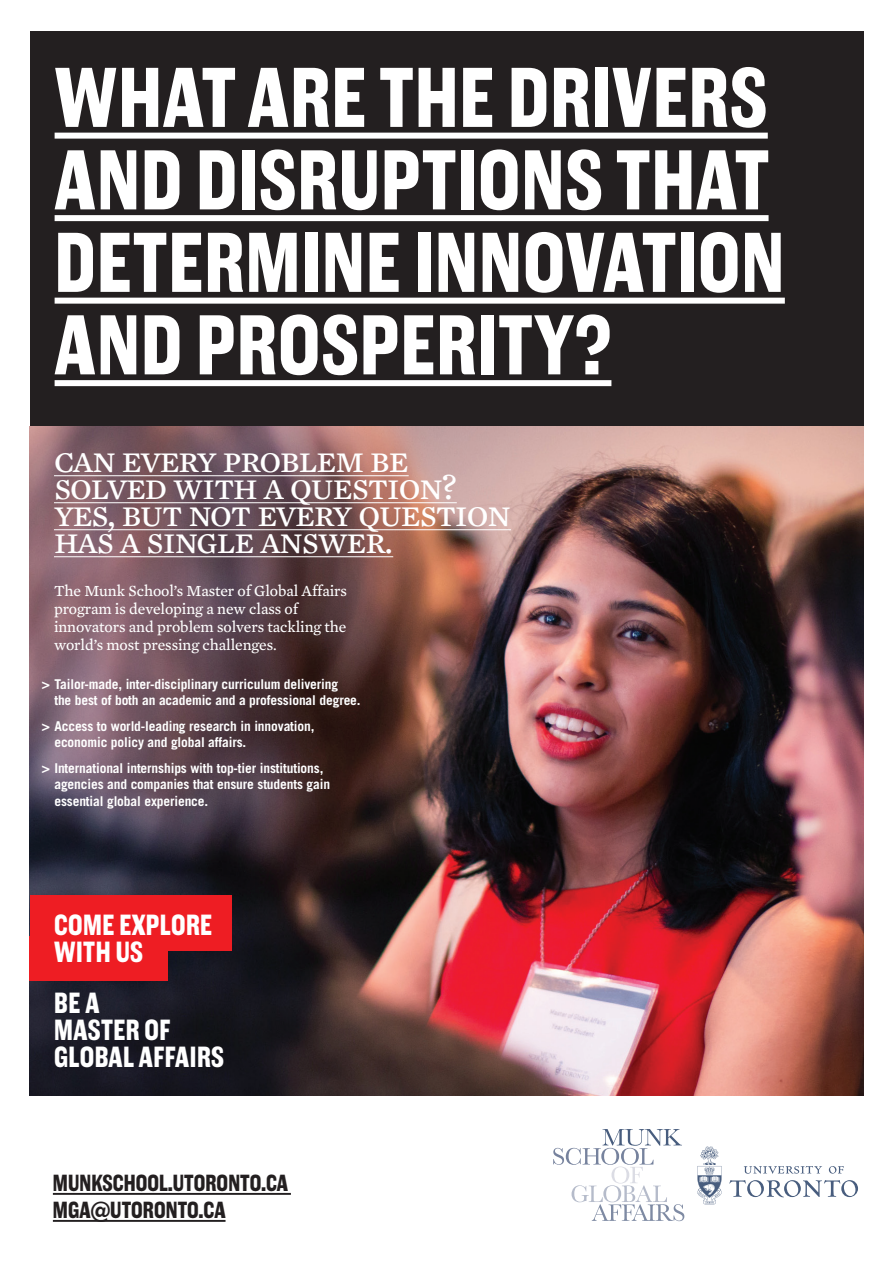
<style>
.page{position:relative;width:893px;height:1263px;background:#fff}
.page>*{position:absolute;margin:0;border:0;box-sizing:border-box;transform-origin:0 0}
.t1{font:700 87px/82.5px "Americane Cond";letter-spacing:.015em;color:#fff}
.t2{font:37.5px/27px "Mercury Text G2 Roman SC";letter-spacing:-.03em;color:#fff}
.t3{font:700 30px/27px "Americane Cond";letter-spacing:.015em;color:#fff}
.t4{font:700 24px/27px "Americane Cond";letter-spacing:.005em;color:#231f20}
.t5{font:15.75px/18px "Mercury Text G3";letter-spacing:-.005em;color:#fff}
.t6{font:700 13.5px/16.5px "Trade Gothic";letter-spacing:-.01em;color:#fff}
</style>
<div class="page">
<div style="left:30px;top:31px;width:833px;height:396px;background:#231f20"></div>
<svg style="left:729px;top:1166px;width:129px;height:31px"></svg>
<svg style="left:697px;top:1146px;width:25px;height:58px"></svg>
<svg style="left:553px;top:1129px;width:131px;height:92px"></svg>
<img style="left:30px;top:427px;width:833px;height:669px">
<div style="left:30px;top:895px;width:202px;height:56px;background:#ee1d23"></div>
<div style="left:30px;top:936px;width:138px;height:45px;background:#ee1d23"></div>
<hr style="left:53px;top:1193px;width:238px;height:2px;background:#231f20">
<hr style="left:53px;top:1220px;width:173px;height:2px;background:#231f20">
<div style="left:55px;top:133px;width:713px;height:6px;background:#fff"></div>
<div style="left:55px;top:215px;width:714px;height:6px;background:#fff"></div>
<div style="left:55px;top:298px;width:730px;height:6px;background:#fff"></div>
<div style="left:55px;top:380px;width:556px;height:6px;background:#fff"></div>
<hr style="left:54px;top:475px;width:355px;height:1px;background:#fff">
<hr style="left:54px;top:502px;width:403px;height:1px;background:#fff">
<hr style="left:54px;top:529px;width:457px;height:1px;background:#fff">
<hr style="left:54px;top:556px;width:339px;height:1px;background:#fff">
<p class="t1" style="left:55px;top:57px;width:731px">WHAT ARETHE DRIVERS<br>AND DISRUPTIONS THAT<br>DETERMINEINNOVATION<br>AND PROSPERITY?</p>
<p class="t2" style="left:54px;top:446px;width:458px">can every problem be solved with a question? yes, but not every question has a single answer.</p>
<p class="t5" style="left:54px;top:582px;width:295px">The Munk School’s Master of Global Affairs program is developing a new class of innovators and problem solvers tackling the world’s most pressing challenges.</p>
<p class="t6" style="left:54px;top:675px;width:308px;text-indent:-13px">&gt; Tailor-made, inter-disciplinary curriculum delivering<br>the best of both an academic and a professional degree.</p>
<p class="t6" style="left:54px;top:717px;width:262px;text-indent:-13px">&gt; Access to world-leading research in innovation, economic policy and global affairs.</p>
<p class="t6" style="left:54px;top:759px;width:277px;text-indent:-13px">&gt; International internships with top-tier institutions, agencies and companies that ensure students gain essential global experience.</p>
<p class="t3" style="left:54px;top:912px;width:159px">COME EXPLORE<br>WITH US</p>
<p class="t3" style="left:54px;top:990px;width:171px">BE A<br>MASTER OF<br>GLOBAL AFFAIRS</p>
<p class="t4" style="left:53px;top:1170px;width:237px">MUNKSCHOOL.UTORONTO.CA<br>MGA@UTORONTO.CA</p>
</div>
